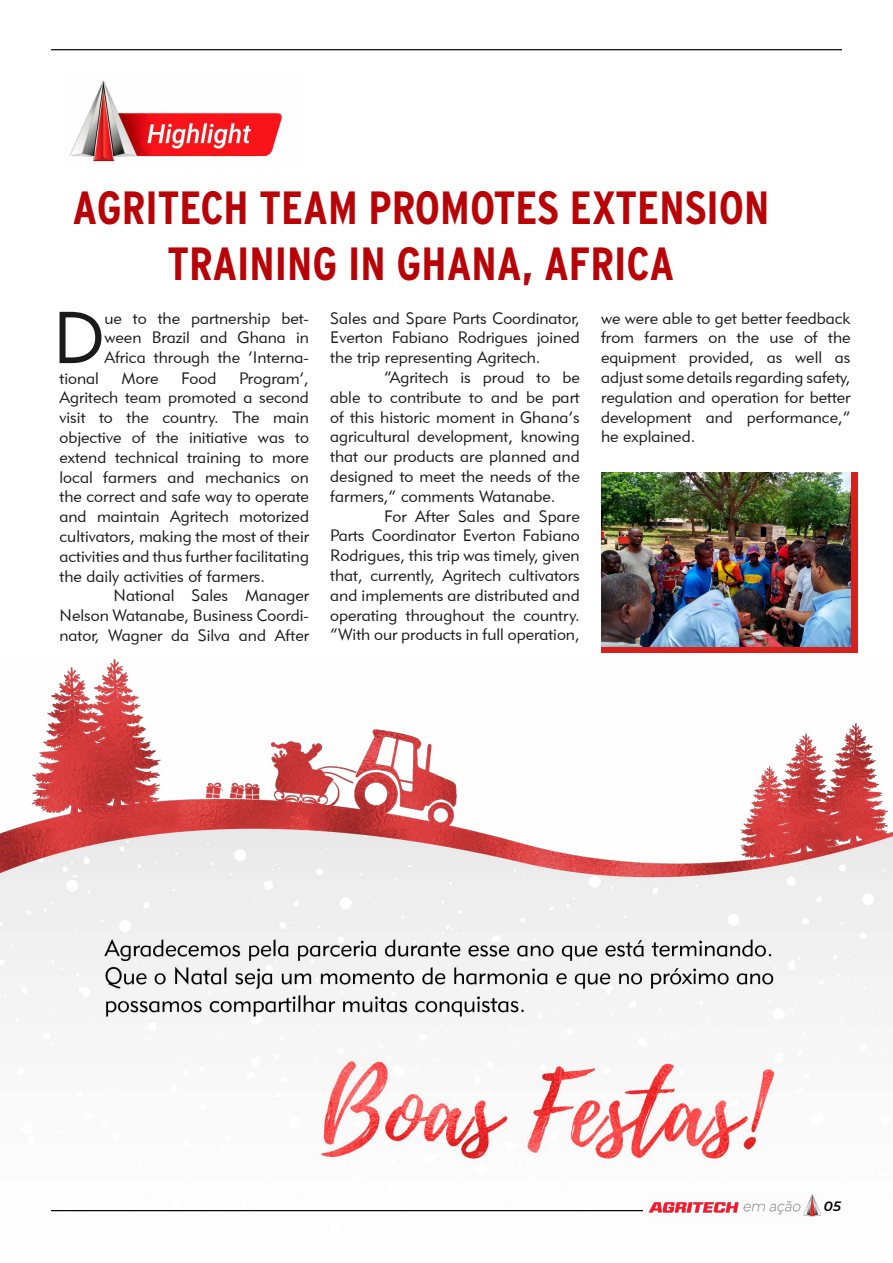
<style>
.page{position:relative;width:893px;height:1263px;background:#fff}
.page>*{position:absolute;margin:0;border:0;box-sizing:border-box;transform-origin:0 0}
.t1{font:72.45px "Geometric 415 BT Lite A";color:#000}
.t2{font:700 condensed 46.5px/55.8px "Interstate";color:#b80307;text-align:center}
.t3{font:16.5px/19.8px "Geometric 415 BT Lite A";color:#000;text-align:justify}
.t4{font:italic 600 13.5px "Montserrat";color:#000}
</style>
<div class="page">
<svg style="left:601px;top:472px;width:256px;height:181px;background:#c62d2a"></svg>
<img style="left:0;top:658px;width:893px;height:554px">
<hr style="left:51px;top:1210px;width:592px;height:1px;background:#000">
<img style="left:647px;top:1193px;width:174px;height:24px">
<hr style="left:51px;top:49px;width:791px;height:1px;background:#000">
<img style="left:69px;top:80px;width:213px;height:82px">
<img style="left:601px;top:472px;width:249px;height:174px">
<h2 class="t2" style="left:72px;top:180px;width:699px">AGRITECH TEAM PROMOTES EXTENSION<br>TRAINING IN GHANA, AFRICA</h2>
<h1 class="t1" style="left:53px;top:293px;width:53px">D</h1>
<p class="t3" style="left:104px;top:308px;width:206px">ue to the partnership bet&shy;ween Brazil and Ghana in Africa through the ‘Interna-</p>
<p class="t3" style="left:60px;top:368px;width:41px">tional</p>
<p class="t3" style="left:122px;top:368px;width:39px">More</p>
<p class="t3" style="left:181px;top:368px;width:37px">Food</p>
<p class="t3" style="left:60px;top:368px;width:251px;text-indent:180px">Program’, Agritech team promoted a second visit to the country. The main objective of the initiative was to extend technical training to more local farmers and mechanics on the correct and safe way to operate and maintain Agritech motorized cultivators, making the most of their activities and thus further facilitating the daily activities of farmers.</p>
<p class="t3" style="left:60px;top:585px;width:251px;text-indent:54px">National Sales Manager Nelson Watanabe, Business Coordi&shy;nator, Wagner da Silva and After</p>
<p class="t3" style="left:330px;top:308px;width:251px">Sales and Spare Parts Coordinator, Everton Fabiano Rodrigues joined the trip representing Agritech.</p>
<p class="t3" style="left:330px;top:367px;width:251px;text-indent:54px">“Agritech is proud to be able to contribute to and be part of this historic moment in Ghana’s agricultural development, knowing that our products are planned and designed to meet the needs of the farmers,” comments Watanabe.</p>
<p class="t3" style="left:330px;top:506px;width:251px;text-indent:54px">For After Sales and Spare Parts Coordinator Everton Fabiano Rodrigues, this trip was timely, given that, currently, Agritech cultivators and implements are distributed and operating throughout the country. “With our products in full operation,</p>
<p class="t3" style="left:601px;top:308px;width:251px">we were able to get better feedback from farmers on the use of the equipment provided, as well as adjust some details regarding safety, regulation and operation for better development and performance,” he explained.</p>
<p class="t4" style="left:824px;top:1196px;width:18px">05</p>
</div>
